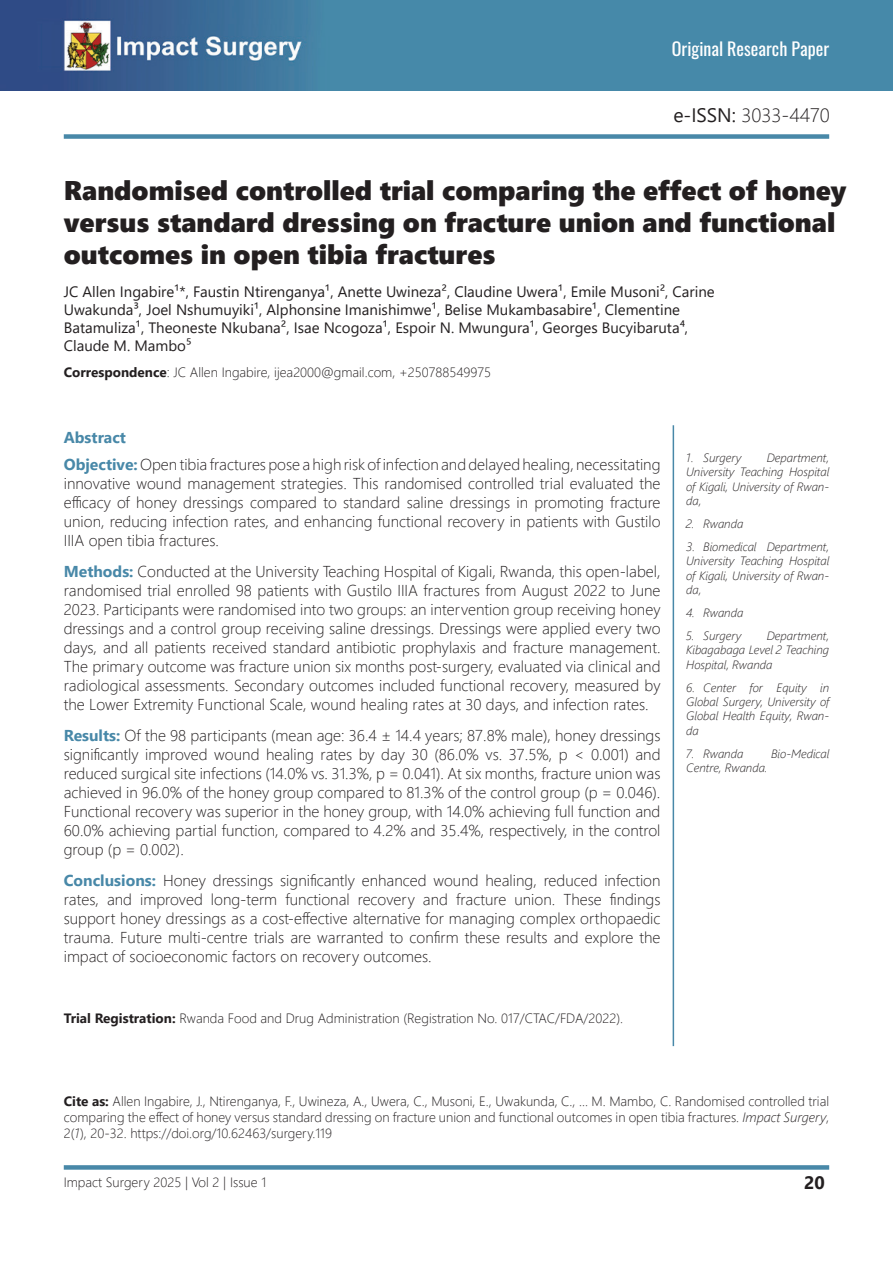
<style>
.page{position:relative;width:893px;height:1263px;background:#fff}
.page>*{position:absolute;margin:0;border:0;box-sizing:border-box;transform-origin:0 0}
.t1{font:27px/32.4px "Segoe UI Black";color:#231f20}
.t2{font:300 19.5px "Segoe UI";color:#231f20}
.t3{font:18px "Oswald";color:#fff}
.t4{font:700 18px "Segoe UI";color:#231f20}
.t5{font:300 15.75px/18.9px "Segoe UI";color:#231f20;text-align:justify}
.t6{font:15px/18px "Segoe UI";color:#231f20}
.t7{font:300 13.5px/16.2px "Segoe UI";color:#231f20;text-align:justify}
.t8{font:italic 300 12px/14.4px "Segoe UI";color:#231f20;text-align:justify}
.s1{font-weight:400}
.s2{font-weight:700}
.s3{font-weight:700;color:#4888a8}
.s4{font-style:italic}
</style>
<div class="page">
<img style="left:0;top:0;width:893px;height:91px">
<div style="left:64px;top:1165px;width:765px;height:5px;background:#4888a8"></div>
<div style="left:64px;top:134px;width:765px;height:5px;background:#4888a8"></div>
<hr style="left:673px;top:425px;width:1px;height:621px;background:#4888a8">
<p class="t3" style="left:672px;top:33px;width:159px">Original Research Paper</p>
<p class="t2" style="left:673px;top:96px;width:158px"><span class="s1">e-ISSN:</span> 3033-4470</p>
<h1 class="t1" style="left:64px;top:172px;width:784px">Randomised controlled trial comparing the effect of honey versus standard dressing on fracture union and functional outcomes in open tibia fractures</h1>
<p class="t6" style="left:64px;top:282px;width:652px">JC Allen Ingabire¹*, Faustin Ntirenganya¹, Anette Uwineza², Claudine Uwera¹, Emile Musoni², Carine Uwakunda³, Joel Nshumuyiki¹, Alphonsine Imanishimwe¹, Belise Mukambasabire¹, Clementine Batamuliza¹, Theoneste Nkubana², Isae Ncogoza¹, Espoir N. Mwungura¹, Georges Bucyibaruta⁴, Claude M. Mambo⁵</p>
<p class="t7" style="left:64px;top:362px;width:429px"><span class="s2">Correspondence</span>: JC Allen Ingabire, ijea2000@gmail.com, +250788549975</p>
<p class="t5" style="left:64px;top:422px;width:598px;line-height:27.5px"><span class="s3">Abstract<br>Objective:</span> Open tibia fractures pose a high risk of infection and delayed healing, necessitating</p>
<p class="t5" style="left:64px;top:472px;width:598px">innovative wound management strategies. This randomised controlled trial evaluated the efficacy of honey dressings compared to standard saline dressings in promoting fracture union, reducing infection rates, and enhancing functional recovery in patients with Gustilo IIIA open tibia fractures.</p>
<p class="t5" style="left:64px;top:561px;width:598px"><span class="s3">Methods:</span> Conducted at the University Teaching Hospital of Kigali, Rwanda, this open-label, randomised trial enrolled 98 patients with Gustilo IIIA fractures from August 2022 to June 2023. Participants were randomised into two groups: an intervention group receiving honey dressings and a control group receiving saline dressings. Dressings were applied every two days, and all patients received standard antibiotic prophylaxis and fracture management.<br>The primary outcome was fracture union six months post-surgery, evaluated via clinical and radiological assessments. Secondary outcomes included functional recovery, measured by the Lower Extremity Functional Scale, wound healing rates at 30 days, and infection rates.</p>
<p class="t5" style="left:64px;top:725px;width:598px"><span class="s3">Results:</span> Of the 98 participants (mean age: 36.4 ± 14.4 years; 87.8% male), honey dressings significantly improved wound healing rates by day 30 (86.0% vs. 37.5%, p &lt; 0.001) and reduced surgical site infections (14.0% vs. 31.3%, p = 0.041). At six months, fracture union was achieved in 96.0% of the honey group compared to 81.3% of the control group (p = 0.046).<br>Functional recovery was superior in the honey group, with 14.0% achieving full function and 60.0% achieving partial function, compared to 4.2% and 35.4%, respectively, in the control group (p = 0.002).</p>
<p class="t5" style="left:64px;top:870px;width:598px"><span class="s3">Conclusions:</span> Honey dressings significantly enhanced wound healing, reduced infection rates, and improved long-term functional recovery and fracture union. These findings support honey dressings as a cost-effective alternative for managing complex orthopaedic trauma. Future multi-centre trials are warranted to confirm these results and explore the impact of socioeconomic factors on recovery outcomes.</p>
<p class="t7" style="left:64px;top:1008px;width:561px"><span class="s2">Trial Registration:</span> Rwanda Food and Drug Administration (Registration No. 017/CTAC/FDA/2022).</p>
<p class="t8" style="left:686px;top:448px;width:56px">1. Surgery</p>
<p class="t8" style="left:686px;top:448px;width:144px;text-indent:81px">Department, University Teaching Hospital of Kigali, University of Rwan&shy;da,</p>
<p class="t8" style="left:686px;top:514px;width:59px">2. Rwanda</p>
<p class="t8" style="left:686px;top:537px;width:144px">3. Biomedical Department, University Teaching Hospital of Kigali, University of Rwan&shy;da,</p>
<p class="t8" style="left:686px;top:603px;width:59px">4. Rwanda</p>
<p class="t8" style="left:686px;top:626px;width:56px">5. Surgery</p>
<p class="t8" style="left:686px;top:626px;width:144px;text-indent:81px">Department, Kibagabaga Level 2 Teaching Hospital, Rwanda</p>
<p class="t8" style="left:686px;top:678px;width:144px">6. Center for Equity in Global Surgery, University of Global Health Equity, Rwan&shy;da</p>
<p class="t8" style="left:686px;top:744px;width:59px">7. Rwanda</p>
<p class="t8" style="left:771px;top:744px;width:60px">Bio-Medical</p>
<p class="t8" style="left:686px;top:759px;width:83px">Centre, Rwanda.</p>
<p class="t7" style="left:64px;top:1092px;width:767px"><span class="s2">Cite as:</span> Allen Ingabire, J., Ntirenganya, F., Uwineza, A., Uwera, C., Musoni, E., Uwakunda, C., … M. Mambo, C. Randomised controlled trial comparing the effect of honey versus standard dressing on fracture union and functional outcomes in open tibia fractures. <span class="s4">Impact Surgery</span>, 2(<span class="s4">1</span>), 20-32. https://doi.org/10.62463/surgery.119</p>
<p class="t7" style="left:64px;top:1172px;width:204px">Impact Surgery 2025 | Vol 2 | Issue 1</p>
<p class="t4" style="left:804px;top:1165px;width:22px">20</p>
</div>
